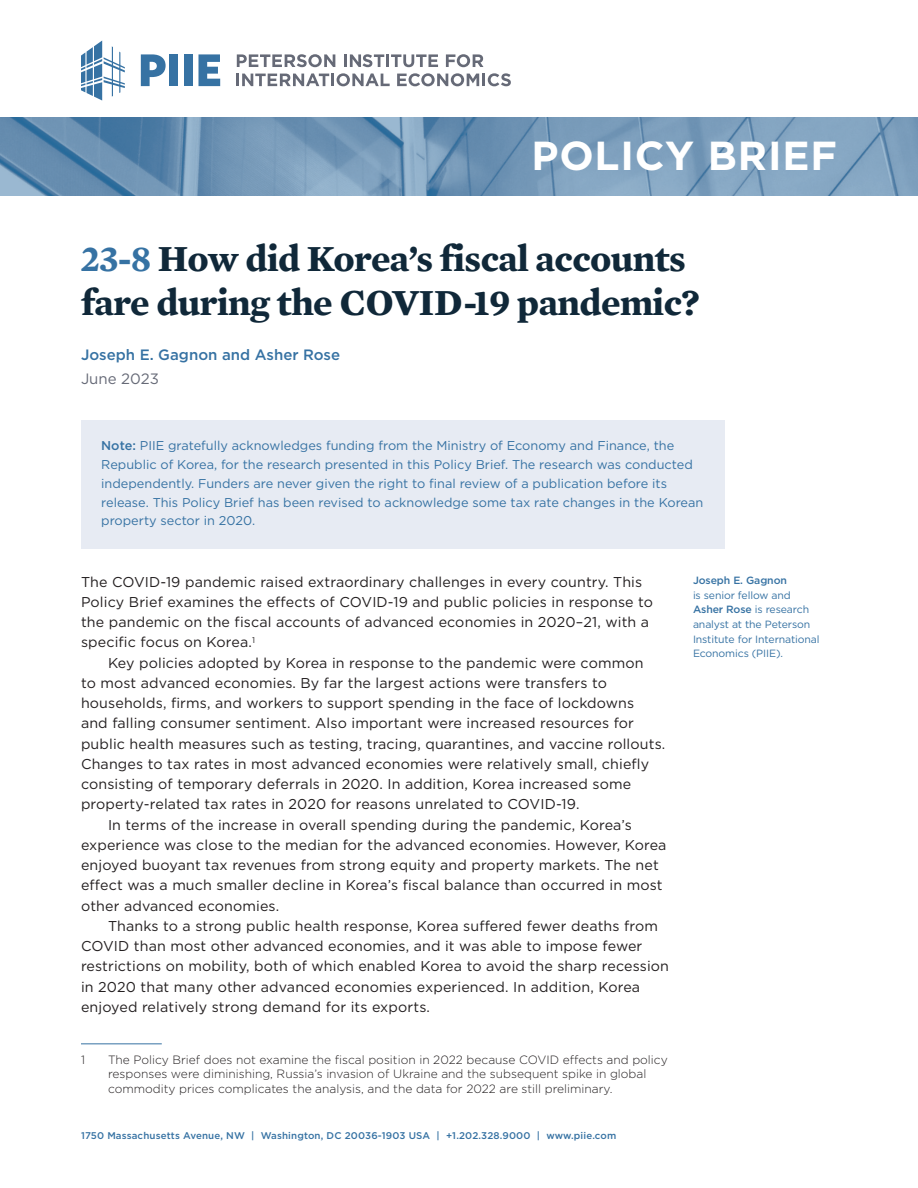
<style>
.page{position:relative;width:918px;height:1188px;background:#fff}
.page>*{position:absolute;margin:0;border:0;box-sizing:border-box;transform-origin:0 0}
.t1{font:700 40.5px "Gotham";letter-spacing:.02em;color:#fff}
.Title__No_Subtitle{font:700 37.5px/43.5px "Mercury Text G1";letter-spacing:-.015em;color:#102839}
.Author_Name_s{font:500 15px "Gotham";color:#3672a3}
.Date{font:15px "Gotham";color:#666a77}
.Body{font:14.25px/20.2px "Gotham";letter-spacing:.01em;color:#231f20}
.Body__First{font:14.25px/20.2px "Gotham";letter-spacing:.01em;color:#231f20}
.Abstract_Note{font:12.75px/18.8px "Gotham";color:#3672a3}
.Footnote{font:300 12px/14.2px "Gotham";color:#231f20}
.Author_Details{font:10.5px/14.7px "Gotham";letter-spacing:-.01em;color:#3672a3}
.t2{font:500 9.75px "Gotham";letter-spacing:.015em;color:#3672a3}
.s1{color:#3672a3}
.s2{font-weight:500}
</style>
<div class="page">
<img style="left:0;top:117px;width:918px;height:79px">
<svg style="left:237px;top:54px;width:98px;height:13px"></svg>
<svg style="left:344px;top:54px;width:94px;height:13px"></svg>
<svg style="left:446px;top:54px;width:38px;height:13px"></svg>
<svg style="left:236px;top:73px;width:154px;height:13px"></svg>
<svg style="left:397px;top:73px;width:114px;height:13px"></svg>
<svg style="left:141px;top:54px;width:25px;height:32px"></svg>
<div style="left:170px;top:54px;width:8px;height:32px;background:#3672a3"></div>
<div style="left:184px;top:54px;width:9px;height:32px;background:#3672a3"></div>
<svg style="left:198px;top:54px;width:22px;height:32px"></svg>
<svg style="left:81px;top:41px;width:44px;height:60px"></svg>
<div style="left:81px;top:420px;width:643px;height:128px;background:#e7ebf3"></div>
<hr style="left:81px;top:1043px;width:81px;height:1px;background:#3672a3">
<h1 class="t1" style="left:531px;top:129px;width:307px">POLICY BRIEF</h1>
<p class="Title__No_Subtitle" style="left:81px;top:235px;width:621px"><span class="s1">23-8</span> How did Korea’s fiscal accounts fare during the COVID-19 pandemic?</p>
<p class="Author_Name_s" style="left:81px;top:345px;width:261px">Joseph E. Gagnon and Asher Rose</p>
<p class="Date" style="left:81px;top:369px;width:79px">June 2023</p>
<p class="Abstract_Note" style="left:101px;top:436px;width:604px"><span class="s2">Note:</span> PIIE gratefully acknowledges funding from the Ministry of Economy and Finance, the Republic of Korea, for the research presented in this Policy Brief. The research was conducted independently. Funders are never given the right to final review of a publication before its release. This Policy Brief has been revised to acknowledge some tax rate changes in the Korean property sector in 2020.</p>
<p class="Body__First" style="left:81px;top:571px;width:574px">The COVID-19 pandemic raised extraordinary challenges in every country. This Policy Brief examines the effects of COVID-19 and public policies in response to the pandemic on the fiscal accounts of advanced economies in 2020–21, with a specific focus on Korea.<sup>1</sup></p>
<p class="Body" style="left:81px;top:652px;width:586px;text-indent:27px">Key policies adopted by Korea in response to the pandemic were common<br>to most advanced economies. By far the largest actions were transfers to households, firms, and workers to support spending in the face of lockdowns<br>and falling consumer sentiment. Also important were increased resources for public health measures such as testing, tracing, quarantines, and vaccine rollouts.<br>Changes to tax rates in most advanced economies were relatively small, chiefly consisting of temporary deferrals in 2020. In addition, Korea increased some property-related tax rates in 2020 for reasons unrelated to COVID-19.</p>
<p class="Body" style="left:81px;top:814px;width:587px;text-indent:27px">In terms of the increase in overall spending during the pandemic, Korea’s experience was close to the median for the advanced economies. However, Korea enjoyed buoyant tax revenues from strong equity and property markets. The net effect was a much smaller decline in Korea’s fiscal balance than occurred in most other advanced economies.</p>
<p class="Body" style="left:81px;top:915px;width:590px;text-indent:27px">Thanks to a strong public health response, Korea suffered fewer deaths from COVID than most other advanced economies, and it was able to impose fewer restrictions on mobility, both of which enabled Korea to avoid the sharp recession in 2020 that many other advanced economies experienced. In addition, Korea enjoyed relatively strong demand for its exports.</p>
<p class="Footnote" style="left:81px;top:1052px;width:6px">1</p>
<p class="Footnote" style="left:108px;top:1052px;width:561px">The Policy Brief does not examine the fiscal position in 2022 because COVID effects and policy responses were diminishing, Russia’s invasion of Ukraine and the subsequent spike in global commodity prices complicates the analysis, and the data for 2022 are still preliminary.</p>
<p class="t2" style="left:81px;top:1129px;width:537px">1750 Massachusetts Avenue, NW | Washington, DC 20036-1903 USA | +1.202.328.9000 | www.piie.com</p>
<p class="Author_Details" style="left:693px;top:573px;width:128px"><span class="s2">Joseph E. Gagnon<br></span>is senior fellow and<br><span class="s2">Asher Rose</span> is research analyst at the Peterson<br>Institute for International<br>Economics (PIIE).</p>
</div>
